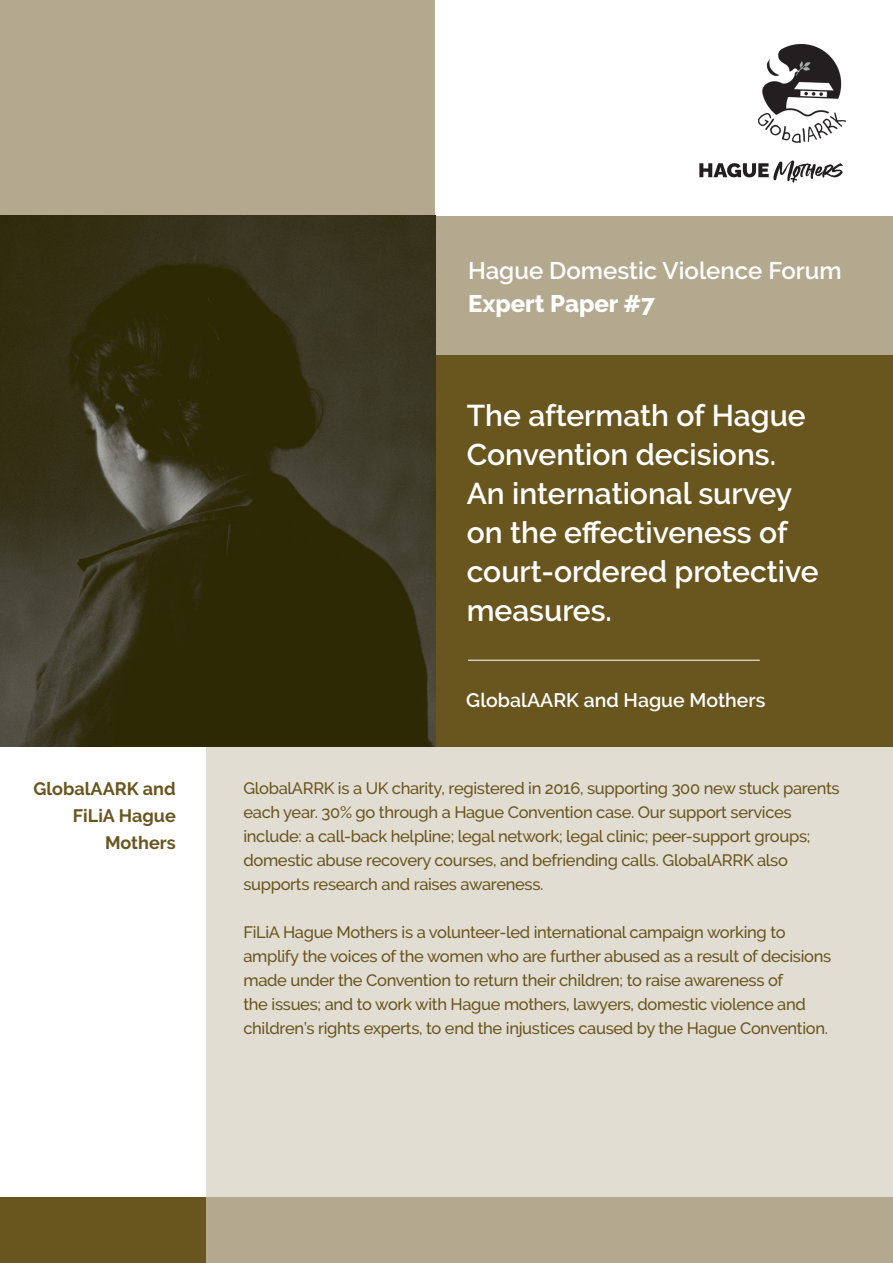
<style>
.page{position:relative;width:893px;height:1263px;background:#fff}
.page>*{position:absolute;margin:0;border:0;box-sizing:border-box;transform-origin:0 0}
.t1{font:600 30px/39px "Raleway";color:#fff}
.t2{font:600 24px "Raleway";color:#fff}
.t3{font:800 24px "Raleway";color:#fff}
.t4{font:600 19.5px "Raleway";color:#fff}
.t5{font:700 18px/27px "Raleway";color:#69551e;text-align:right}
.t6{font:500 16.5px/24px "Raleway";letter-spacing:-.02em;color:#69551e}
</style>
<div class="page">
<div style="left:0;top:1197px;width:893px;height:66px;background:#69551e"></div>
<div style="left:206px;top:722px;width:687px;height:475px;background:#e1ddd2"></div>
<div style="left:436px;top:216px;width:457px;height:139px;background:#b3a98e"></div>
<div style="left:436px;top:355px;width:457px;height:391px;background:#69551e"></div>
<svg style="left:699px;top:161px;width:144px;height:22px"></svg>
<hr style="left:468px;top:660px;width:292px;height:1px;background:#fff">
<div style="left:0;top:0;width:436px;height:216px;background:#b3a98e"></div>
<div style="left:206px;top:1197px;width:687px;height:66px;background:#b3a98e"></div>
<img style="left:0;top:216px;width:436px;height:530px">
<img style="left:759px;top:45px;width:87px;height:97px">
<p class="t5" style="left:34px;top:775px;width:144px">GlobalAARK and</p>
<p class="t5" style="left:73px;top:802px;width:104px">FiLiA Hague<br>Mothers</p>
<p class="t2" style="left:468px;top:256px;width:375px">Hague Domestic Violence Forum</p>
<p class="t3" style="left:468px;top:290px;width:188px">Expert Paper #7</p>
<p class="t1" style="left:467px;top:396px;width:341px">The aftermath of Hague<br>Convention decisions.</p>
<p class="t1" style="left:467px;top:474px;width:354px">An international survey on the effectiveness of court-ordered protective measures.</p>
<p class="t4" style="left:466px;top:689px;width:301px">GlobalAARK and Hague Mothers</p>
<p class="t6" style="left:243px;top:776px;width:598px">GlobalARRK is a UK charity, registered in 2016, supporting 300 new stuck parents each year. 30% go through a Hague Convention case. Our support services include: a call-back helpline; legal network; legal clinic; peer-support groups; domestic abuse recovery courses, and befriending calls. GlobalARRK also supports research and raises awareness.</p>
<p class="t6" style="left:243px;top:920px;width:589px">FiLiA Hague Mothers is a volunteer-led international campaign working to amplify the voices of the women who are further abused as a result of decisions made under the Convention to return their children; to raise awareness of<br>the issues; and to work with Hague mothers, lawyers, domestic violence and children’s rights experts, to end the injustices caused by the Hague Convention.</p>
</div>
